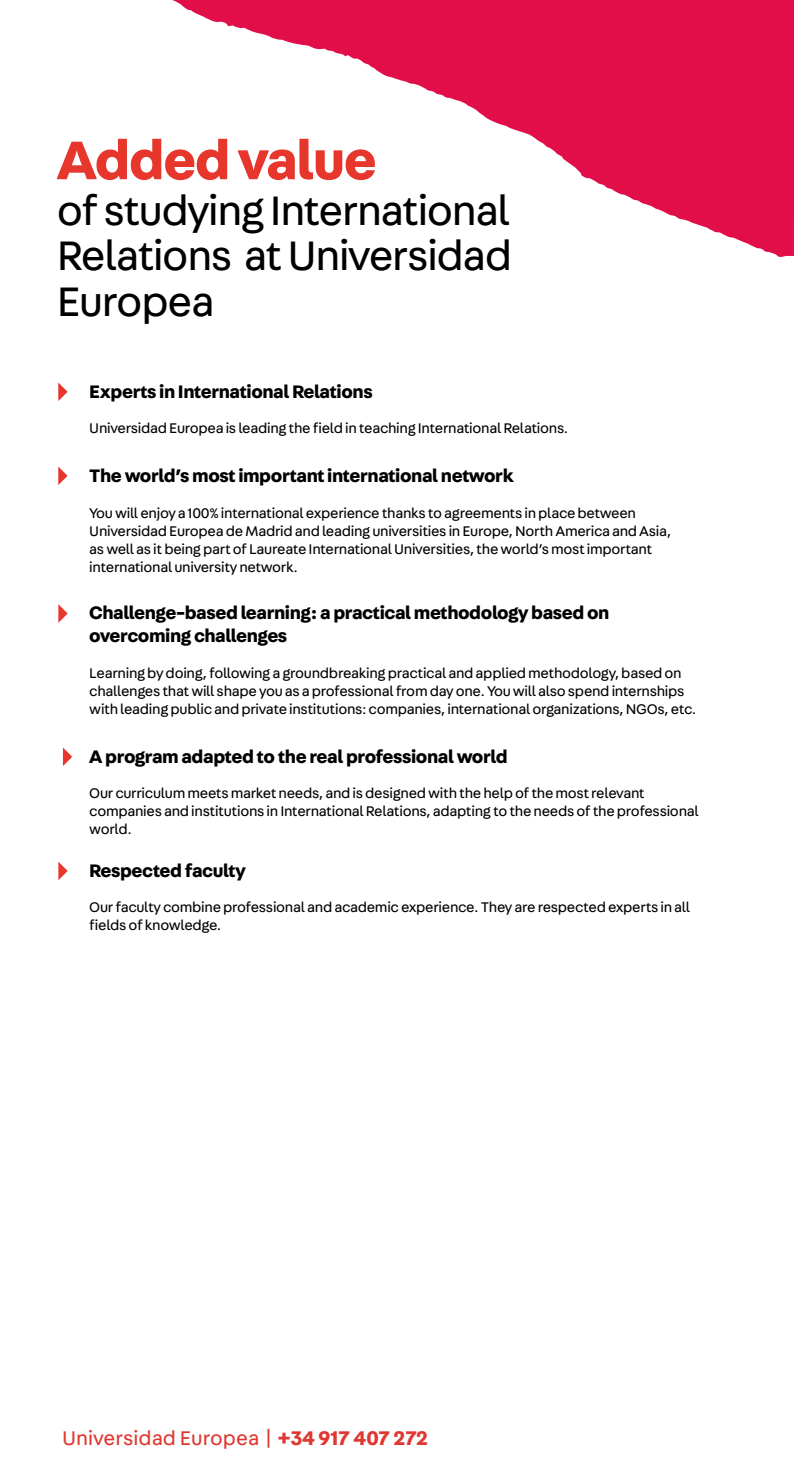
<style>
.page{position:relative;width:794px;height:1474px;background:#fff}
.page>*{position:absolute;margin:0;border:0;box-sizing:border-box;transform-origin:0 0}
.t1{font:700 57.75px "Fabriga";letter-spacing:-.025em;color:#e7362c}
.t2{font:43.75px/45.5px "Fabriga";letter-spacing:-.03em;color:#000;text-align:justify}
.t3{font:21px "Fabriga";color:#de3831}
.t4{font:700 19.25px/23.1px "Fabriga";letter-spacing:-.02em;color:#000}
.t5{font:14.88px/17.8px "Fabriga";letter-spacing:-.02em;color:#000}
.s1{font-weight:700}
</style>
<div class="page">
<svg style="left:172px;top:0;width:622px;height:257px"></svg>
<svg style="left:58px;top:382px;width:10px;height:19px"></svg>
<svg style="left:58px;top:466px;width:10px;height:19px"></svg>
<svg style="left:58px;top:604px;width:10px;height:19px"></svg>
<svg style="left:58px;top:861px;width:10px;height:19px"></svg>
<svg style="left:63px;top:747px;width:9px;height:19px"></svg>
<h1 class="t1" style="left:57px;top:121px;width:321px">Added value</h1>
<h2 class="t2" style="left:57px;top:186px;width:457px">of studying International Relations at Universidad Europea</h2>
<p class="t4" style="left:89px;top:379px;width:285px">Experts in International Relations</p>
<p class="t5" style="left:89px;top:419px;width:480px">Universidad Europea is leading the field in teaching International Relations.</p>
<p class="t4" style="left:89px;top:463px;width:426px">The world’s most important international network</p>
<p class="t5" style="left:89px;top:503px;width:583px">You will enjoy a 100% international experience thanks to agreements in place between Universidad Europea de Madrid and leading universities in Europe, North America and Asia, as well as it being part of Laureate International Universities, the world’s most important international university network.</p>
<p class="t4" style="left:89px;top:600px;width:521px">Challenge-based learning: a practical methodology based on overcoming challenges</p>
<p class="t5" style="left:89px;top:663px;width:608px">Learning by doing, following a groundbreaking practical and applied methodology, based on challenges that will shape you as a professional from day one. You will also spend internships with leading public and private institutions: companies, international organizations, NGOs, etc.</p>
<p class="t4" style="left:89px;top:744px;width:420px">A program adapted to the real professional world</p>
<p class="t5" style="left:89px;top:784px;width:611px">Our curriculum meets market needs, and is designed with the help of the most relevant companies and institutions in International Relations, adapting to the needs of the professional world.</p>
<p class="t4" style="left:89px;top:857px;width:158px">Respected faculty</p>
<p class="t5" style="left:89px;top:897px;width:602px">Our faculty combine professional and academic experience. They are respected experts in all fields of knowledge.</p>
<h3 class="t3" style="left:62px;top:1424px;width:368px">Universidad Europea | <span class="s1">+34 917 407 272</span></h3>
</div>
